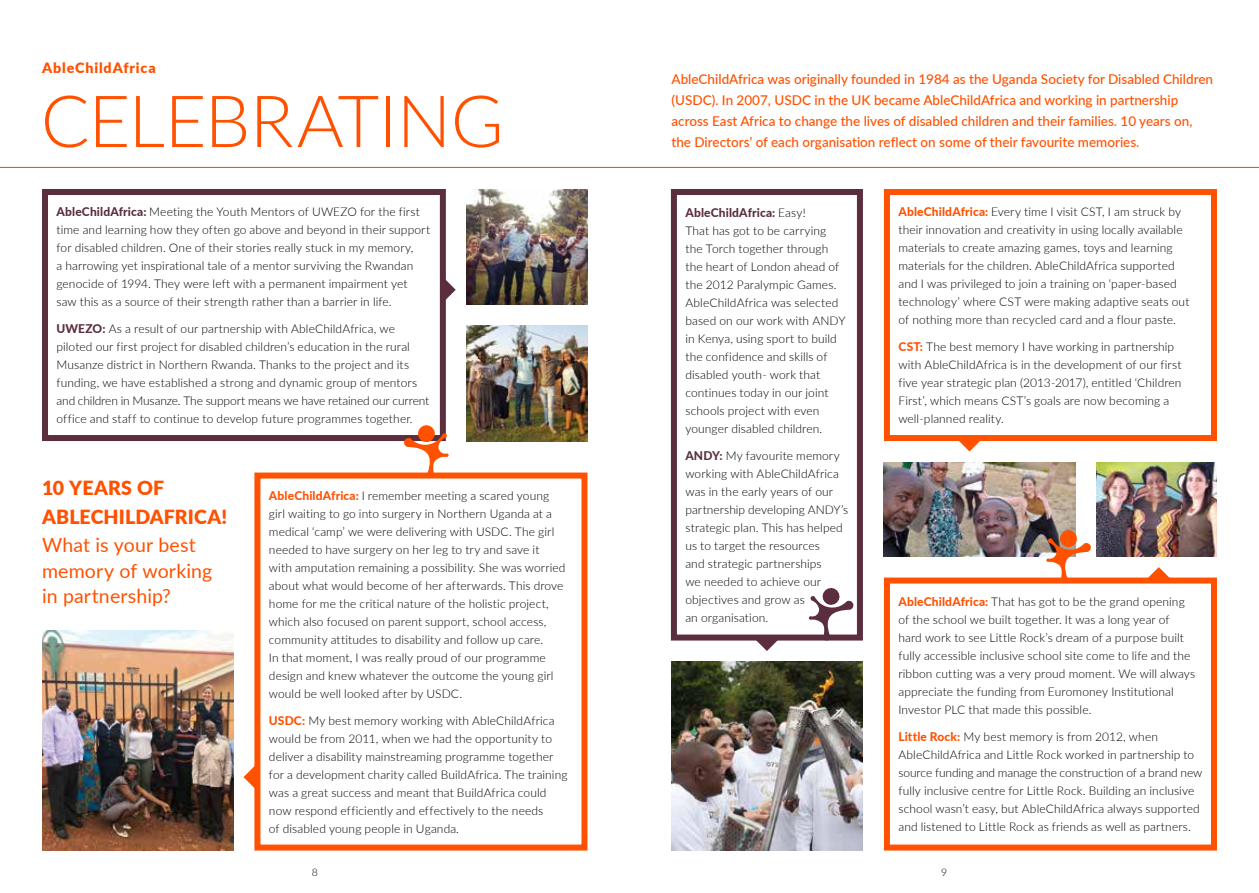
<style>
.page{position:relative;width:1259px;height:893px;background:#fff}
.page>*{position:absolute;margin:0;border:0;box-sizing:border-box;transform-origin:0 0}
.t1{font:300 72px "Lato";letter-spacing:-.01em;color:#ff5100}
.t2{font:19.5px/25.5px "Lato";letter-spacing:.01em;color:#ff5100}
.t3{font:900 19.5px/28.5px "Lato";letter-spacing:.01em;color:#ff5100}
.t4{font:900 14.25px "Lato";letter-spacing:.06em;color:#ff5100}
.t5{font:500 13.5px/21px "Lato";color:#ff5100}
.t6{font:300 12px/18px "Lato";letter-spacing:.01em;color:#000}
.t7{font:300 10.5px "Lato";color:#000}
.s1{font-weight:800;color:#5a2d3f}
.s2{font-weight:800;color:#ff5100}
</style>
<div class="page">
<svg style="left:760px;top:644px;width:14px;height:7px"></svg>
<svg style="left:1151px;top:567px;width:16px;height:8px"></svg>
<svg style="left:962px;top:444px;width:15px;height:8px"></svg>
<svg style="left:243px;top:769px;width:8px;height:16px"></svg>
<svg style="left:449px;top:283px;width:7px;height:14px"></svg>
<hr style="left:0;top:167px;width:1259px;height:1px;background:#ff5100">
<img style="left:467px;top:189px;width:120px;height:115px">
<img style="left:467px;top:326px;width:120px;height:115px">
<img style="left:42px;top:630px;width:191px;height:221px">
<img style="left:671px;top:662px;width:191px;height:189px">
<img style="left:884px;top:462px;width:191px;height:94px">
<img style="left:1096px;top:462px;width:121px;height:94px">
<svg style="left:42px;top:189px;width:407px;height:252px"></svg>
<svg style="left:883px;top:575px;width:334px;height:276px"></svg>
<svg style="left:670px;top:189px;width:193px;height:455px"></svg>
<svg style="left:251px;top:472px;width:337px;height:379px"></svg>
<svg style="left:883px;top:189px;width:334px;height:255px"></svg>
<svg style="left:403px;top:424px;width:45px;height:54px"></svg>
<svg style="left:1046px;top:529px;width:45px;height:54px"></svg>
<svg style="left:809px;top:587px;width:45px;height:54px"></svg>
<p class="t4" style="left:42px;top:57px;width:115px">AbleChildAfrica</p>
<h1 class="t1" style="left:41px;top:71px;width:464px">CELEBRATING</h1>
<p class="t6" style="left:56px;top:203px;width:375px"><span class="s1">AbleChildAfrica:</span> Meeting the Youth Mentors of UWEZO for the first time and learning how they often go above and beyond in their support for disabled children. One of their stories really stuck in my memory,<br>a harrowing yet inspirational tale of a mentor surviving the Rwandan genocide of 1994. They were left with a permanent impairment yet saw this as a source of their strength rather than a barrier in life.</p>
<p class="t6" style="left:56px;top:320px;width:374px"><span class="s1">UWEZO:</span> As a result of our partnership with AbleChildAfrica, we piloted our first project for disabled children’s education in the rural Musanze district in Northern Rwanda. Thanks to the project and its funding, we have established a strong and dynamic group of mentors and children in Musanze. The support means we have retained our current office and staff to continue to develop future programmes together.</p>
<h2 class="t3" style="left:42px;top:473px;width:187px">10 YEARS OF<br>ABLECHILDAFRICA!</h2>
<h2 class="t2" style="left:42px;top:532px;width:172px">What is your best memory of working in partnership?</h2>
<p class="t6" style="left:269px;top:486px;width:298px"><span class="s2">AbleChildAfrica:</span> I remember meeting a scared young girl waiting to go into surgery in Northern Uganda at a medical ‘camp’ we were delivering with USDC. The girl needed to have surgery on her leg to try and save it<br>with amputation remaining a possibility. She was worried about what would become of her afterwards. This drove home for me the critical nature of the holistic project, which also focused on parent support, school access, community attitudes to disability and follow up care.<br>In that moment, I was really proud of our programme design and knew whatever the outcome the young girl would be well looked after by USDC.</p>
<p class="t6" style="left:269px;top:711px;width:300px"><span class="s2">USDC:</span> My best memory working with AbleChildAfrica would be from 2011, when we had the opportunity to deliver a disability mainstreaming programme together for a development charity called BuildAfrica. The training was a great success and meant that BuildAfrica could now respond efficiently and effectively to the needs<br>of disabled young people in Uganda.</p>
<p class="t5" style="left:671px;top:68px;width:543px">AbleChildAfrica was originally founded in 1984 as the Uganda Society for Disabled Children (USDC). In 2007, USDC in the UK became AbleChildAfrica and working in partnership across East Africa to change the lives of disabled children and their families. 10 years on, the Directors’ of each organisation reflect on some of their favourite memories.</p>
<p class="t6" style="left:685px;top:203px;width:162px"><span class="s1">AbleChildAfrica:</span> Easy!<br>That has got to be carrying the Torch together through the heart of London ahead of the 2012 Paralympic Games.<br>AbleChildAfrica was selected based on our work with ANDY in Kenya, using sport to build the confidence and skills of disabled youth- work that continues today in our joint schools project with even younger disabled children.</p>
<p class="t6" style="left:685px;top:446px;width:164px"><span class="s1">ANDY:</span> My favourite memory working with AbleChildAfrica was in the early years of our partnership developing ANDY’s strategic plan. This has helped us to target the resources<br>and strategic partnerships<br>we needed to achieve our objectives and grow as<br>an organisation.</p>
<p class="t6" style="left:898px;top:203px;width:292px"><span class="s2">AbleChildAfrica:</span> Every time I visit CST, I am struck by their innovation and creativity in using locally available materials to create amazing games, toys and learning materials for the children. AbleChildAfrica supported and I was privileged to join a training on ‘paper-based technology’ where CST were making adaptive seats out of nothing more than recycled card and a flour paste.</p>
<p class="t6" style="left:898px;top:338px;width:285px"><span class="s2">CST:</span> The best memory I have working in partnership with AbleChildAfrica is in the development of our first five year strategic plan (2013-2017), entitled ‘Children First’, which means CST’s goals are now becoming a well-planned reality.</p>
<p class="t6" style="left:898px;top:593px;width:298px"><span class="s2">AbleChildAfrica:</span> That has got to be the grand opening of the school we built together. It was a long year of hard work to see Little Rock’s dream of a purpose built fully accessible inclusive school site come to life and the ribbon cutting was a very proud moment. We will always appreciate the funding from Euromoney Institutional Investor PLC that made this possible.</p>
<p class="t6" style="left:898px;top:728px;width:305px"><span class="s2">Little Rock:</span> My best memory is from 2012, when AbleChildAfrica and Little Rock worked in partnership to source funding and manage the construction of a brand new fully inclusive centre for Little Rock. Building an inclusive school wasn’t easy, but AbleChildAfrica always supported and listened to Little Rock as friends as well as partners.</p>
<p class="t7" style="left:312px;top:865px;width:8px">8</p>
<p class="t7" style="left:941px;top:864px;width:8px">9</p>
</div>
